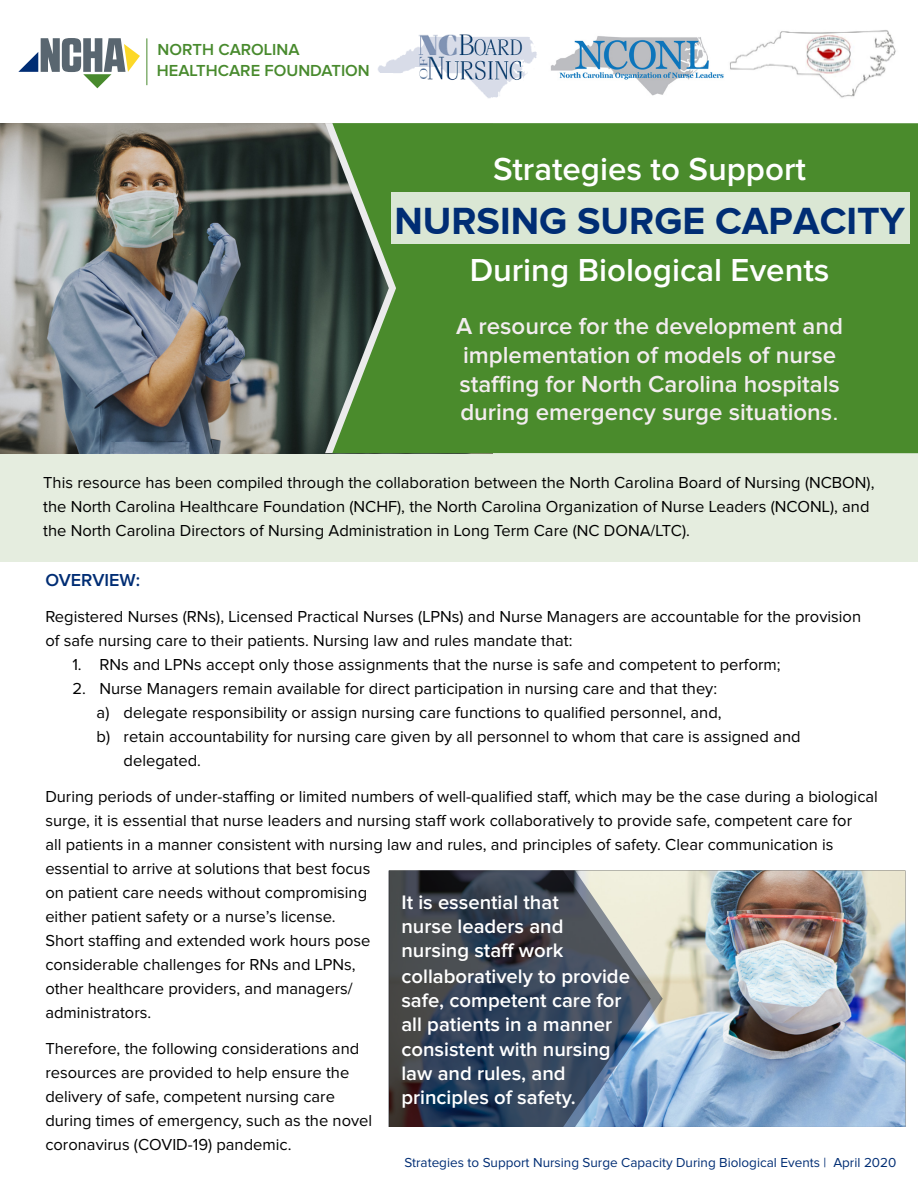
<style>
.page{position:relative;width:918px;height:1188px;background:#fff}
.page>*{position:absolute;margin:0;border:0;box-sizing:border-box;transform-origin:0 0}
.t1{font:700 39px "Proxima Nova";color:#002d74}
.t2{font:600 33px "Proxima Nova";color:#fff}
.t3{font:600 24px/28.8px "Proxima Nova";color:#f3ecef}
.t4{font:600 20.25px/24.5px "Proxima Nova";color:#fff}
.t5{font:600 18px "Proxima Nova";color:#002d74}
.t6{font:16.5px/24px "Proxima Nova";color:#000}
.t7{font:600 16.5px/20.4px "Proxima Nova";color:#488a2d}
.t8{font:13.5px "Proxima Nova";color:#002d74}
.s1{font-family:"Arial";font-weight:400}
</style>
<div class="page">
<img style="left:551px;top:36px;width:173px;height:60px">
<img style="left:0;top:124px;width:325px;height:329px">
<div style="left:332px;top:123px;width:586px;height:330px;background:#4a8b2c"></div>
<img style="left:378px;top:34px;width:159px;height:64px">
<img style="left:729px;top:30px;width:167px;height:68px">
<div style="left:391px;top:192px;width:518px;height:52px;background:#dae7d4"></div>
<div style="left:0;top:454px;width:918px;height:108px;background:#e5eddf"></div>
<svg style="left:18px;top:38px;width:122px;height:50px"></svg>
<hr style="left:147px;top:38px;width:1px;height:47px;background:#488a2d">
<img style="left:663px;top:870px;width:242px;height:257px">
<svg style="left:389px;top:870px;width:274px;height:257px;background:#4f5b6a"></svg>
<p class="t7" style="left:157px;top:40px;width:214px">NORTH CAROLINA<br>HEALTHCARE FOUNDATION</p>
<h2 class="t2" style="left:493px;top:150px;width:314px">Strategies to Support</h2>
<h1 class="t1" style="left:394px;top:199px;width:512px">NURSING SURGE CAPACITY</h1>
<h2 class="t2" style="left:470px;top:251px;width:361px">During Biological Events</h2>
<h3 class="t3" style="left:456px;top:312px;width:388px">A resource for the development and implementation of models of nurse staffing for North Carolina hospitals during emergency surge situations<span class="s1">.</span></h3>
<p class="t6" style="left:43px;top:471px;width:833px">This resource has been compiled through the collaboration between the North Carolina Board of Nursing (NCBON), the North Carolina Healthcare Foundation (NCHF), the North Carolina Organization of Nurse Leaders (NCONL), and the North Carolina Directors of Nursing Administration in Long Term Care (NC DONA/LTC).</p>
<p class="t5" style="left:45px;top:570px;width:96px">OVERVIEW:</p>
<p class="t6" style="left:45px;top:605px;width:817px">Registered Nurses (RNs), Licensed Practical Nurses (LPNs) and Nurse Managers are accountable for the provision of safe nursing care to their patients. Nursing law and rules mandate that:</p>
<p class="t6" style="left:72px;top:653px;width:710px">1. RNs and LPNs accept only those assignments that the nurse is safe and competent to perform;</p>
<p class="t6" style="left:72px;top:677px;width:646px">2. Nurse Managers remain available for direct participation in nursing care and that they:</p>
<p class="t6" style="left:97px;top:701px;width:627px">a) delegate responsibility or assign nursing care functions to qualified personnel, and,</p>
<p class="t6" style="left:97px;top:725px;width:706px">b) retain accountability for nursing care given by all personnel to whom that care is assigned and</p>
<p class="t6" style="left:124px;top:749px;width:79px">delegated.</p>
<p class="t6" style="left:45px;top:785px;width:834px">During periods of under-staffing or limited numbers of well-qualified staff, which may be the case during a biological surge, it is essential that nurse leaders and nursing staff work collaboratively to provide safe, competent care for<br>all patients in a manner consistent with nursing law and rules, and principles of safety. Clear communication is essential to arrive at solutions that best focus<br>on patient care needs without compromising<br>either patient safety or a nurse’s license.<br>Short staffing and extended work hours pose<br>considerable challenges for RNs and LPNs,<br>other healthcare providers, and managers/<br>administrators.</p>
<p class="t6" style="left:45px;top:1037px;width:328px">Therefore, the following considerations and resources are provided to help ensure the delivery of safe, competent nursing care during times of emergency, such as the novel coronavirus (COVID-19) pandemic.</p>
<p class="t4" style="left:401px;top:890px;width:230px">It is essential that<br>nurse leaders and nursing staff work collaboratively to provide safe, competent care for all patients in a manner consistent with nursing law and rules, and principles of safety.</p>
<p class="t8" style="left:405px;top:1155px;width:493px">Strategies to Support Nursing Surge Capacity During Biological Events | April 2020</p>
</div>
